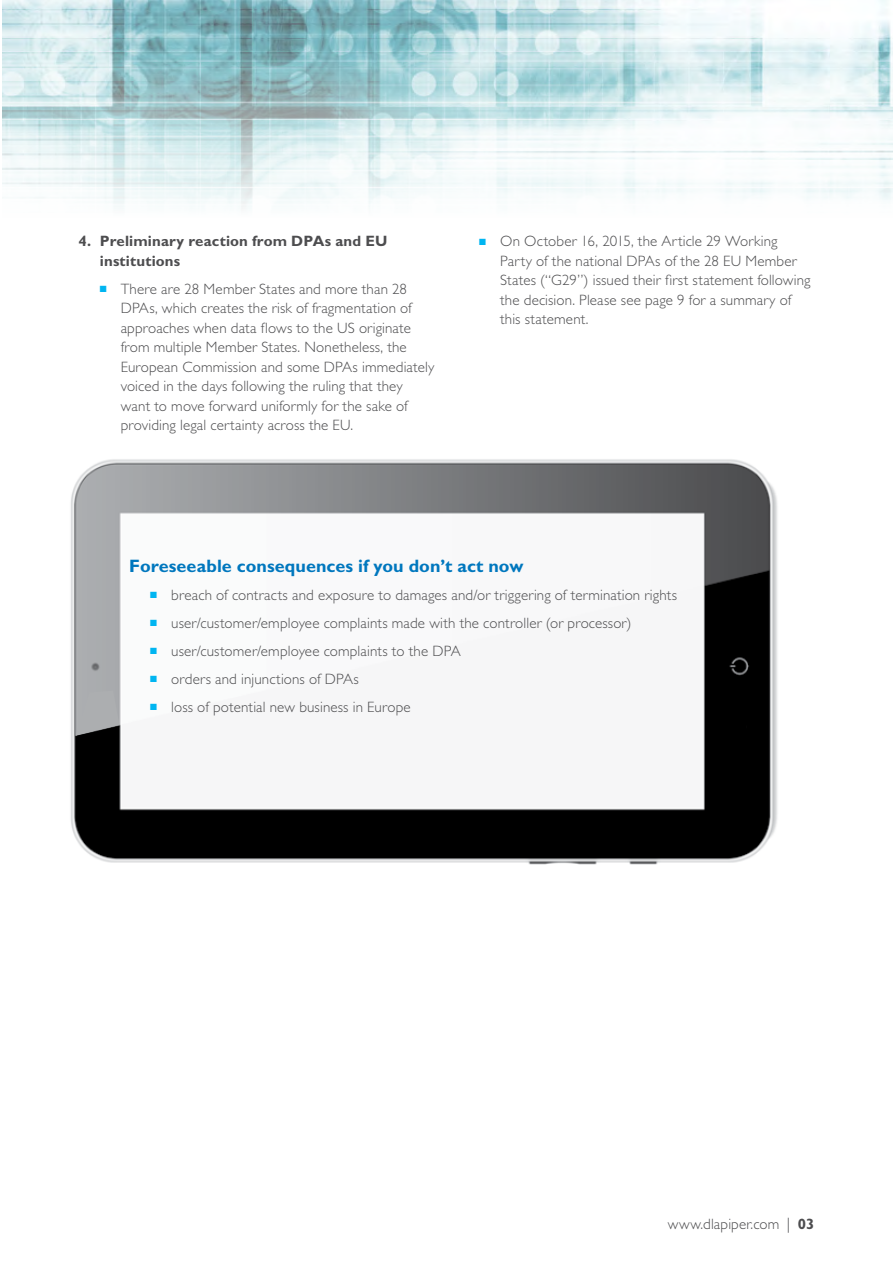
<style>
.page{position:relative;width:893px;height:1263px;background:#fff}
.page>*{position:absolute;margin:0;border:0;box-sizing:border-box;transform-origin:0 0}
.t1{font:700 18px "Gill Sans Std";letter-spacing:.005em;color:#0077be}
.t2{font:300 15px/19.5px "Gill Sans Std";letter-spacing:.01em;color:#4d4d4f}
.t3{font:700 15px/19.5px "Gill Sans Std";letter-spacing:.01em;color:#4d4d4f}
.s1{color:#00b5f1}
.s2{font-weight:700}
</style>
<div class="page">
<img style="left:2px;top:0;width:891px;height:209px">
<img style="left:71px;top:774px;width:707px;height:91px">
<img style="left:71px;top:459px;width:707px;height:315px">
<svg style="left:76px;top:691px;width:43px;height:75px"></svg>
<img style="left:727px;top:654px;width:24px;height:24px;border-radius:12px">
<div style="left:723px;top:717px;width:23px;height:23px;background:#000"></div>
<p class="t3" style="left:100px;top:231px;width:289px;text-indent:-21px">4. Preliminary reaction from DPAs and EU institutions</p>
<p class="t2" style="left:121px;top:279px;width:315px;text-indent:-21px"><span class="s1">■</span> There are 28 Member States and more than 28<br>DPAs, which creates the risk of fragmentation of approaches when data flows to the US originate from multiple Member States. Nonetheless, the European Commission and some DPAs immediately voiced in the days following the ruling that they want to move forward uniformly for the sake of providing legal certainty across the EU.</p>
<p class="t2" style="left:500px;top:232px;width:312px;text-indent:-21px"><span class="s1">■</span> On October 16, 2015, the Article 29 Working Party of the national DPAs of the 28 EU Member States (“G29”) issued their first statement following the decision. Please see page 9 for a summary of this statement.</p>
<p class="t1" style="left:129px;top:555px;width:396px">Foreseeable consequences if you don’t act now</p>
<p class="t2" style="left:150px;top:585px;width:528px"><span class="s1">■</span> breach of contracts and exposure to damages and/or triggering of termination rights</p>
<p class="t2" style="left:150px;top:613px;width:483px"><span class="s1">■</span> user/customer/employee complaints made with the controller (or processor)</p>
<p class="t2" style="left:150px;top:641px;width:312px"><span class="s1">■</span> user/customer/employee complaints to the DPA</p>
<p class="t2" style="left:150px;top:669px;width:210px"><span class="s1">■</span> orders and injunctions of DPAs</p>
<p class="t2" style="left:150px;top:697px;width:262px"><span class="s1">■</span> loss of potential new business in Europe</p>
<p class="t2" style="left:668px;top:1215px;width:148px">www.dlapiper.com | <span class="s2">03</span></p>
</div>
